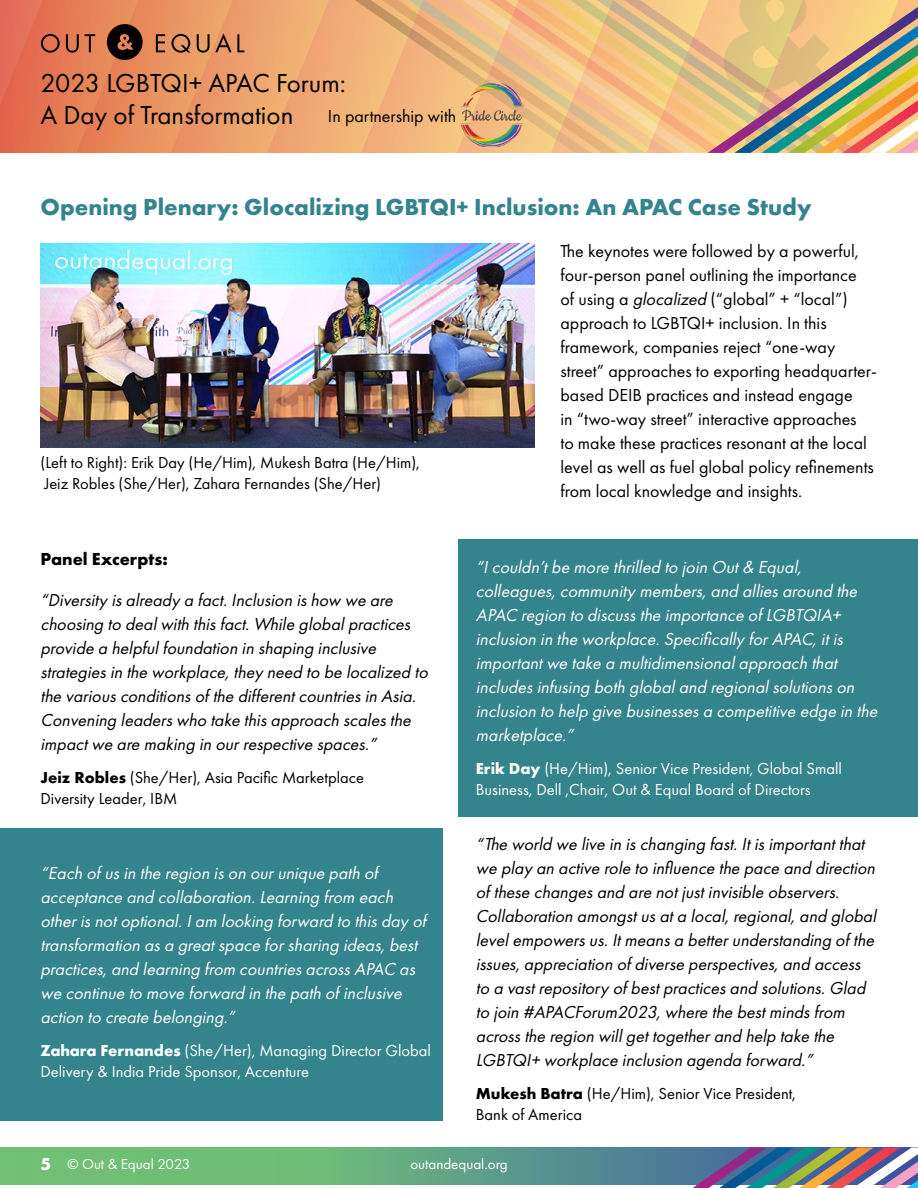
<style>
.page{position:relative;width:918px;height:1188px;background:#fff}
.page>*{position:absolute;margin:0;border:0;box-sizing:border-box;transform-origin:0 0}
.t1{font:700 161.1px "Futura PT";color:#1e763b}
.t2{font:700 160.2px "Futura PT";color:#1e763b}
.t3{font:27px/31.5px "Futura PT";color:#000}
.t4{font:700 24px "Futura PT";color:#33848c}
.t5{font:italic 18px/24px "Futura PT";color:#000}
.t6{font:italic 18px/24px "Futura PT";color:#fff}
.t7{font:18px/24px "Futura PT";color:#000}
.t8{font:700 18px "Futura PT";color:#000}
.t9{font:16.5px/21px "Futura PT";color:#000}
.t10{font:16.5px/21px "Futura PT";color:#fff}
.t11{font:15px "Futura PT";color:#fff}
.s1{font-weight:700}
.s2{font-style:italic}
.s3{font-weight:700;font-size:18px}
</style>
<div class="page">
<div style="left:0;top:828px;width:442px;height:292px;background:#33848c"></div>
<div style="left:458px;top:539px;width:460px;height:277px;background:#33848c"></div>
<div style="left:0;top:0;width:855px;height:153px;background:#efa871"></div>
<svg style="left:337px;top:0;width:28px;height:153px"></svg>
<svg style="left:365px;top:0;width:29px;height:153px"></svg>
<svg style="left:394px;top:0;width:27px;height:153px"></svg>
<svg style="left:421px;top:0;width:27px;height:153px"></svg>
<svg style="left:448px;top:0;width:157px;height:153px"></svg>
<svg style="left:605px;top:0;width:29px;height:153px;background:#ecc186"></svg>
<svg style="left:634px;top:0;width:284px;height:153px;background:#d6b581"></svg>
<svg style="left:0;top:1148px;width:918px;height:40px;background:#72a48b"></svg>
<img style="left:40px;top:243px;width:495px;height:204px">
<svg style="left:0;top:0;width:244px;height:153px"></svg>
<img style="left:459px;top:83px;width:65px;height:63px">
<h3 class="t3" style="left:40px;top:67px;width:307px">2023 LGBTQI+ APAC Forum:<br>A Day of Transformation</h3>
<p class="t7" style="left:328px;top:104px;width:130px">In partnership with</p>
<h1 class="t1" style="left:717px;top:-68px;width:123px">&amp;</h1>
<h3 class="t4" style="left:40px;top:191px;width:773px">Opening Plenary: Glocalizing LGBTQI+ Inclusion: An APAC Case Study</h3>
<p class="t9" style="left:40px;top:452px;width:381px">(Left to Right): Erik Day (He/Him), Mukesh Batra (He/Him),<br>Jeiz Robles (She/Her), Zahara Fernandes (She/Her)</p>
<p class="t8" style="left:41px;top:548px;width:129px">Panel Excerpts:</p>
<p class="t5" style="left:40px;top:588px;width:393px">“Diversity isalready a fact.Inclusion ishow we are choosing to dealwith thisfact.While globalpractices provide a helpfulfoundation in shaping inclusive strategiesin the workplace,they need to be localized to the variousconditionsofthe differentcountriesin Asia.<br>Convening leaderswho take thisapproach scalesthe impactwe are making in ourrespective spaces.”</p>
<p class="t9" style="left:40px;top:767px;width:325px"><span class="s1">Jeiz Robles</span> (She/Her), Asia Pacific Marketplace<br>Diversity Leader, IBM</p>
<p class="t6" style="left:40px;top:861px;width:391px">“Each ofusin the region ison ourunique path of acceptance and collaboration.Learning from each otherisnotoptional.Iam looking forward to thisday of transformation asa greatspace forsharing ideas,best practices,and learning from countriesacrossAPAC as we continue to move forward in the path ofinclusive action to create belonging.”</p>
<p class="t10" style="left:40px;top:1040px;width:392px"><span class="s1">Zahara Fernandes</span> (She/Her), Managing Director Global<br>Delivery &amp; India Pride Sponsor, Accenture</p>
<p class="t7" style="left:561px;top:239px;width:318px">The keynotes were followed by a powerful, four-person panel outlining the importance<br>of using a <span class="s2">glocalized</span> (“global” + “local”) approach to LGBTQI+ inclusion. In this framework, companies reject “one-way street” approaches to exporting headquarter&shy;based DEIB practices and instead engage<br>in “two-way street” interactive approaches<br>to make these practices resonant at the local level as well as fuel global policy refinements from local knowledge and insights.</p>
<p class="t6" style="left:476px;top:555px;width:407px">“Icouldn’tbe more thrilled to join Out&amp; Equal, colleagues,community members,and alliesaround the APAC region to discussthe importance ofLGBTQIA+ inclusion in the workplace.Specifically forAPAC,itis importantwe take a multidimensionalapproach that includesinfusing both globaland regionalsolutionson inclusion to help give businessesa competitive edge in the marketplace.”</p>
<p class="t10" style="left:476px;top:758px;width:368px"><span class="s1">Erik Day</span> (He/Him), Senior Vice President, Global Small<br>Business, Dell ,Chair, Out &amp; Equal Board of Directors</p>
<p class="t5" style="left:476px;top:832px;width:406px">“The world we live in ischanging fast.Itisimportantthat we play an active role to influence the pace and direction ofthese changesand are notjustinvisible observers.<br>Collaboration amongstusata local,regional,and global levelempowersus.Itmeansa betterunderstanding ofthe issues,appreciation ofdiverse perspectives,and access to a vastrepository ofbestpracticesand solutions.Glad to join #APACForum2023,where the bestmindsfrom acrossthe region willgettogetherand help take the LGBTQI+ workplace inclusion agenda forward.”</p>
<p class="t9" style="left:476px;top:1083px;width:322px"><span class="s1">Mukesh Batra</span> (He/Him), Senior Vice President,<br>Bank of America</p>
<h2 class="t2" style="left:715px;top:960px;width:123px">&amp;</h2>
<p class="t11" style="left:40px;top:1155px;width:151px"><span class="s3">5</span> © Out &amp; Equal 2023</p>
<p class="t11" style="left:410px;top:1155px;width:99px">outandequal.org</p>
</div>
